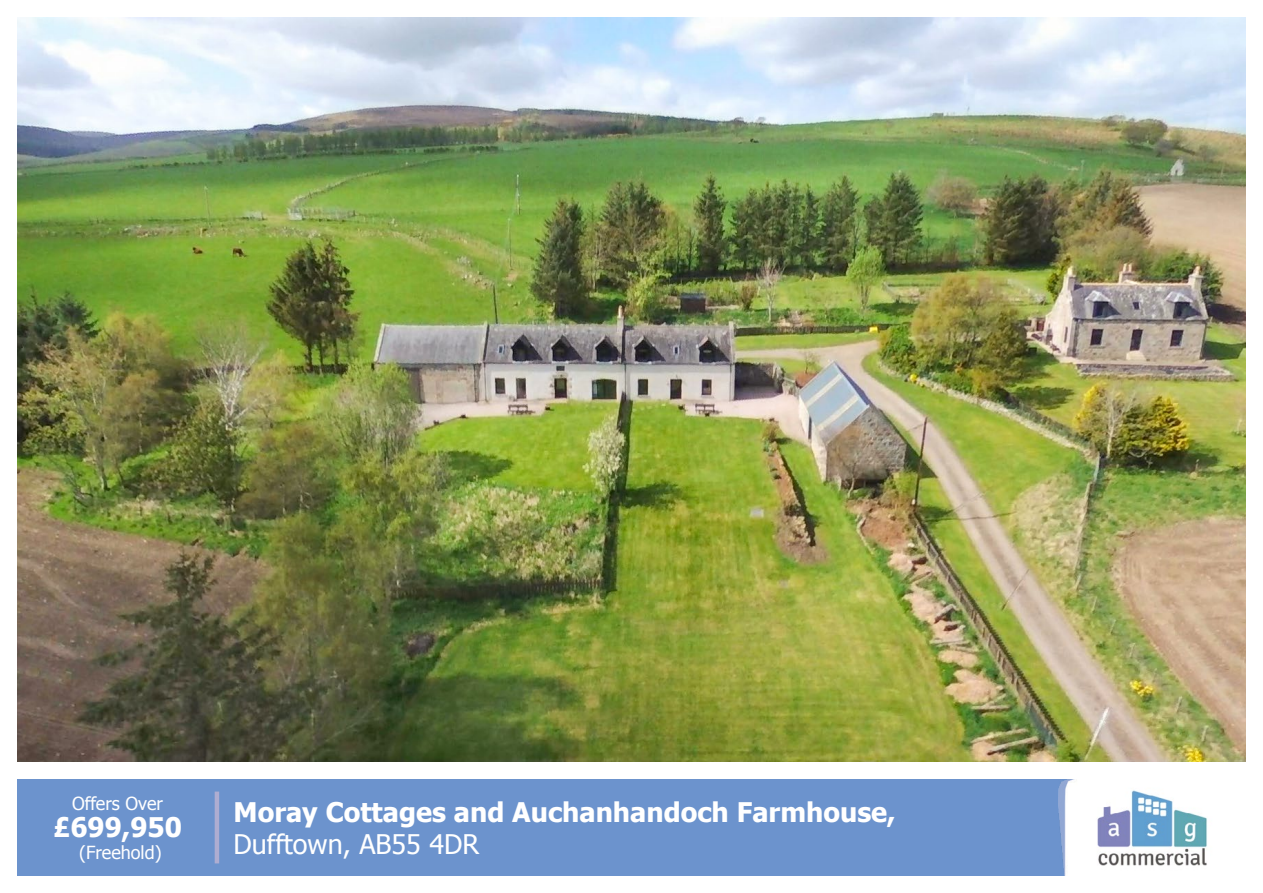
<style>
.page{position:relative;width:1263px;height:893px;background:#fff}
.page>*{position:absolute;margin:0;border:0;box-sizing:border-box;transform-origin:0 0}
.t1{font:700 27px "Tahoma";color:#fff}
.t2{font:27px "Tahoma";color:#fff}
.t3{font:18px "Tahoma";color:#fff}
</style>
<div class="page">
<div style="left:17px;top:779px;width:1057px;height:97px;background:#6c93cd"></div>
<img style="left:1058px;top:779px;width:150px;height:97px">
<hr style="left:215px;top:792px;width:4px;height:71px;background:#aeadd1">
<img style="left:17px;top:17px;width:1229px;height:744px">
<p class="t3" style="left:72px;top:791px;width:93px">Offers Over</p>
<p class="t1" style="left:53px;top:808px;width:130px">£699,950</p>
<p class="t3" style="left:79px;top:840px;width:84px">(Freehold)</p>
<p class="t1" style="left:234px;top:793px;width:664px">Moray Cottages and Auchanhandoch Farmhouse,</p>
<p class="t2" style="left:234px;top:826px;width:247px">Dufftown, AB55 4DR</p>
</div>
